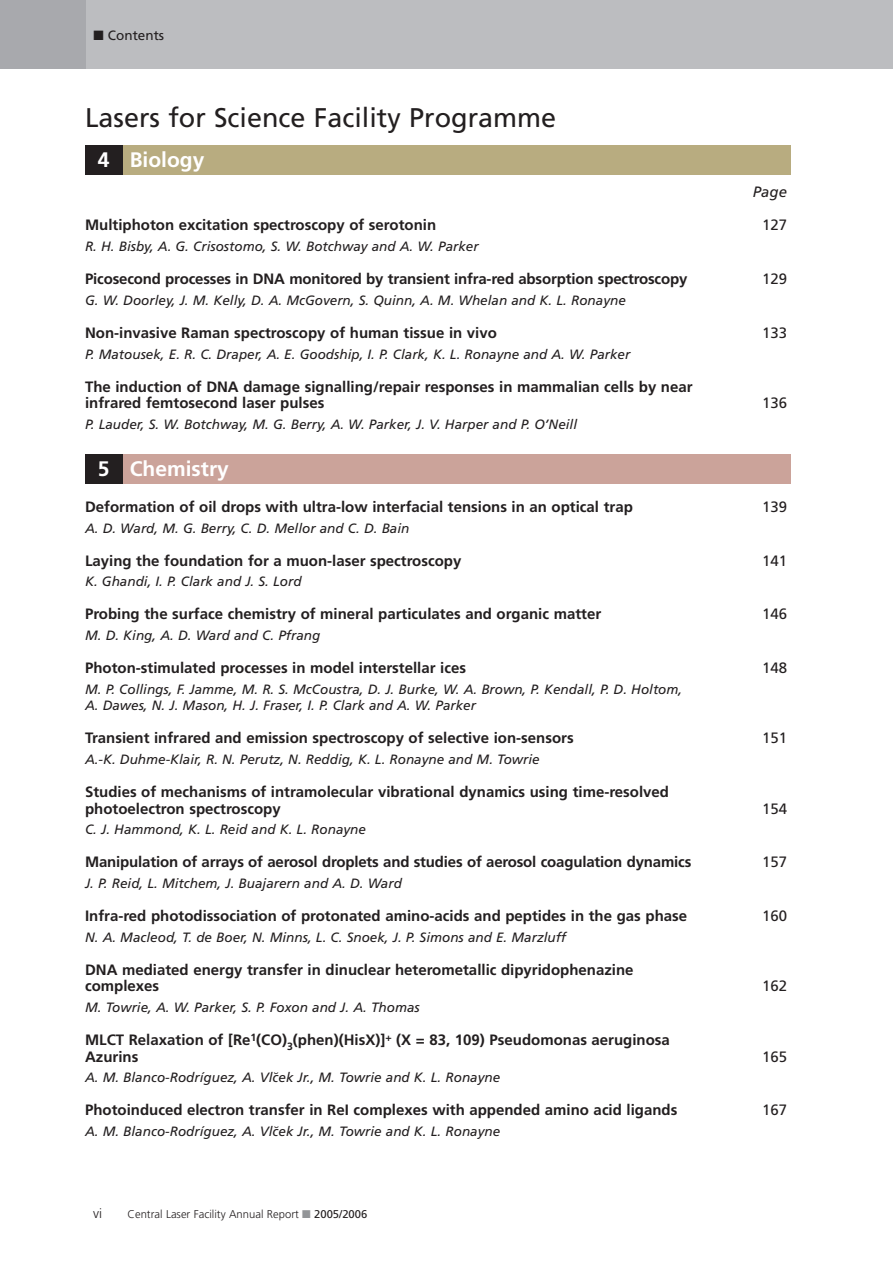
<style>
.page{position:relative;width:893px;height:1263px;background:#fff}
.page>*{position:absolute;margin:0;border:0;box-sizing:border-box;transform-origin:0 0}
.t1{font:27px "Frutiger";color:#231f20}
.t2{font:700 21px "Frutiger";color:#fff}
.t3{font:700 15px/16.5px "Frutiger";color:#231f20}
.t4{font:15px "Frutiger";color:#231f20}
.t5{font:italic 15px "Frutiger";color:#231f20}
.t6{font:italic 13.5px/16.5px "Frutiger";color:#231f20}
.t7{font:13.5px "Frutiger";color:#231f20}
.t8{font:300 13.5px "Frutiger";color:#231f20}
.t9{font:300 11.25px "Frutiger";color:#231f20}
.s1{color:#939598}
.s2{font-weight:400}
</style>
<div class="page">
<div style="left:85px;top:0;width:808px;height:68px;background:#bcbdc0"></div>
<div style="left:0;top:0;width:85px;height:68px;background:#a8a9ad"></div>
<div style="left:85px;top:145px;width:706px;height:30px;background:#231f20"></div>
<div style="left:123px;top:145px;width:668px;height:30px;background:#b8ac80"></div>
<div style="left:85px;top:454px;width:706px;height:30px;background:#231f20"></div>
<div style="left:123px;top:454px;width:668px;height:30px;background:#cba39a"></div>
<p class="t7" style="left:94px;top:30px;width:72px">■ Contents</p>
<h1 class="t1" style="left:85px;top:106px;width:473px">Lasers for Science Facility Programme</h1>
<h2 class="t2" style="left:98px;top:151px;width:108px">4 Biology</h2>
<p class="t5" style="left:753px;top:186px;width:36px">Page</p>
<p class="t3" style="left:85px;top:218px;width:353px">Multiphoton excitation spectroscopy of serotonin</p>
<p class="t4" style="left:762px;top:219px;width:27px">127</p>
<p class="t6" style="left:85px;top:239px;width:395px">R. H. Bisby, A. G. Crisostomo, S. W. Botchway and A. W. Parker</p>
<p class="t3" style="left:85px;top:272px;width:604px">Picosecond processes in DNA monitored by transient infra-red absorption spectroscopy</p>
<p class="t4" style="left:762px;top:273px;width:27px">129</p>
<p class="t6" style="left:85px;top:293px;width:542px">G. W. Doorley, J. M. Kelly, D. A. McGovern, S. Quinn, A. M. Whelan and K. L. Ronayne</p>
<p class="t3" style="left:85px;top:326px;width:413px">Non-invasive Raman spectroscopy of human tissue in vivo</p>
<p class="t4" style="left:762px;top:327px;width:27px">133</p>
<p class="t6" style="left:85px;top:347px;width:547px">P. Matousek, E. R. C. Draper, A. E. Goodship, I. P. Clark, K. L. Ronayne and A. W. Parker</p>
<p class="t3" style="left:85px;top:379px;width:609px">The induction of DNA damage signalling/repair responses in mammalian cells by near infrared femtosecond laser pulses</p>
<p class="t4" style="left:762px;top:397px;width:27px">136</p>
<p class="t6" style="left:85px;top:417px;width:494px">P. Lauder, S. W. Botchway, M. G. Berry, A. W. Parker, J. V. Harper and P. O’Neill</p>
<h2 class="t2" style="left:98px;top:460px;width:133px">5 Chemistry</h2>
<p class="t3" style="left:85px;top:500px;width:549px">Deformation of oil drops with ultra-low interfacial tensions in an optical trap</p>
<p class="t4" style="left:762px;top:501px;width:27px">139</p>
<p class="t6" style="left:85px;top:521px;width:326px">A. D. Ward, M. G. Berry, C. D. Mellor and C. D. Bain</p>
<p class="t3" style="left:85px;top:553px;width:378px">Laying the foundation for a muon-laser spectroscopy</p>
<p class="t4" style="left:762px;top:554px;width:27px">141</p>
<p class="t6" style="left:85px;top:574px;width:218px">K. Ghandi, I. P. Clark and J. S. Lord</p>
<p class="t3" style="left:85px;top:607px;width:518px">Probing the surface chemistry of mineral particulates and organic matter</p>
<p class="t4" style="left:762px;top:608px;width:27px">146</p>
<p class="t6" style="left:85px;top:628px;width:237px">M. D. King, A. D. Ward and C. Pfrang</p>
<p class="t3" style="left:85px;top:661px;width:383px">Photon-stimulated processes in model interstellar ices</p>
<p class="t4" style="left:762px;top:662px;width:27px">148</p>
<p class="t6" style="left:85px;top:682px;width:599px">M. P. Collings, F. Jamme, M. R. S. McCoustra, D. J. Burke, W. A. Brown, P. Kendall, P. D. Holtom,<br>A. Dawes, N. J. Mason, H. J. Fraser, I. P. Clark and A. W. Parker</p>
<p class="t3" style="left:85px;top:731px;width:490px">Transient infrared and emission spectroscopy of selective ion-sensors</p>
<p class="t4" style="left:762px;top:732px;width:27px">151</p>
<p class="t6" style="left:85px;top:752px;width:456px">A.-K. Duhme-Klair, R. N. Perutz, N. Reddig, K. L. Ronayne and M. Towrie</p>
<p class="t3" style="left:85px;top:785px;width:586px">Studies of mechanisms of intramolecular vibrational dynamics using time-resolved photoelectron spectroscopy</p>
<p class="t4" style="left:762px;top:802px;width:27px">154</p>
<p class="t6" style="left:85px;top:822px;width:282px">C. J. Hammond, K. L. Reid and K. L. Ronayne</p>
<p class="t3" style="left:85px;top:855px;width:608px">Manipulation of arrays of aerosol droplets and studies of aerosol coagulation dynamics</p>
<p class="t4" style="left:762px;top:856px;width:27px">157</p>
<p class="t6" style="left:85px;top:876px;width:318px">J. P. Reid, L. Mitchem, J. Buajarern and A. D. Ward</p>
<p class="t3" style="left:85px;top:909px;width:604px">Infra-red photodissociation of protonated amino-acids and peptides in the gas phase</p>
<p class="t4" style="left:762px;top:910px;width:27px">160</p>
<p class="t6" style="left:85px;top:930px;width:482px">N. A. Macleod, T. de Boer, N. Minns, L. C. Snoek, J. P. Simons and E. Marzluff</p>
<p class="t3" style="left:85px;top:963px;width:550px">DNA mediated energy transfer in dinuclear heterometallic dipyridophenazine complexes</p>
<p class="t4" style="left:762px;top:980px;width:27px">162</p>
<p class="t6" style="left:85px;top:1000px;width:336px">M. Towrie, A. W. Parker, S. P. Foxon and J. A. Thomas</p>
<p class="t3" style="left:85px;top:1033px;width:586px">MLCT Relaxation of [Re<sup>1</sup>(CO)<sub>3</sub>(phen)(HisX)]<sup>+</sup> (X = 83, 109) Pseudomonas aeruginosa<br>Azurins</p>
<p class="t4" style="left:762px;top:1050px;width:27px">165</p>
<p class="t6" style="left:85px;top:1070px;width:417px">A. M. Blanco-Rodríguez, A. Vlcek Jr., M. Towrie and K. L. Ronayne</p>
<p class="t6" style="left:273px;top:1070px;width:5px">˘</p>
<p class="t3" style="left:85px;top:1103px;width:594px">Photoinduced electron transfer in ReI complexes with appended amino acid ligands</p>
<p class="t4" style="left:762px;top:1104px;width:27px">167</p>
<p class="t6" style="left:85px;top:1124px;width:417px">A. M. Blanco-Rodríguez, A. Vl˘cek Jr., M. Towrie and K. L. Ronayne</p>
<p class="t8" style="left:93px;top:1208px;width:10px">vi</p>
<p class="t9" style="left:128px;top:1210px;width:241px">Central Laser Facility Annual Report <span class="s1">■</span> <span class="s2">2005/2006</span></p>
</div>
